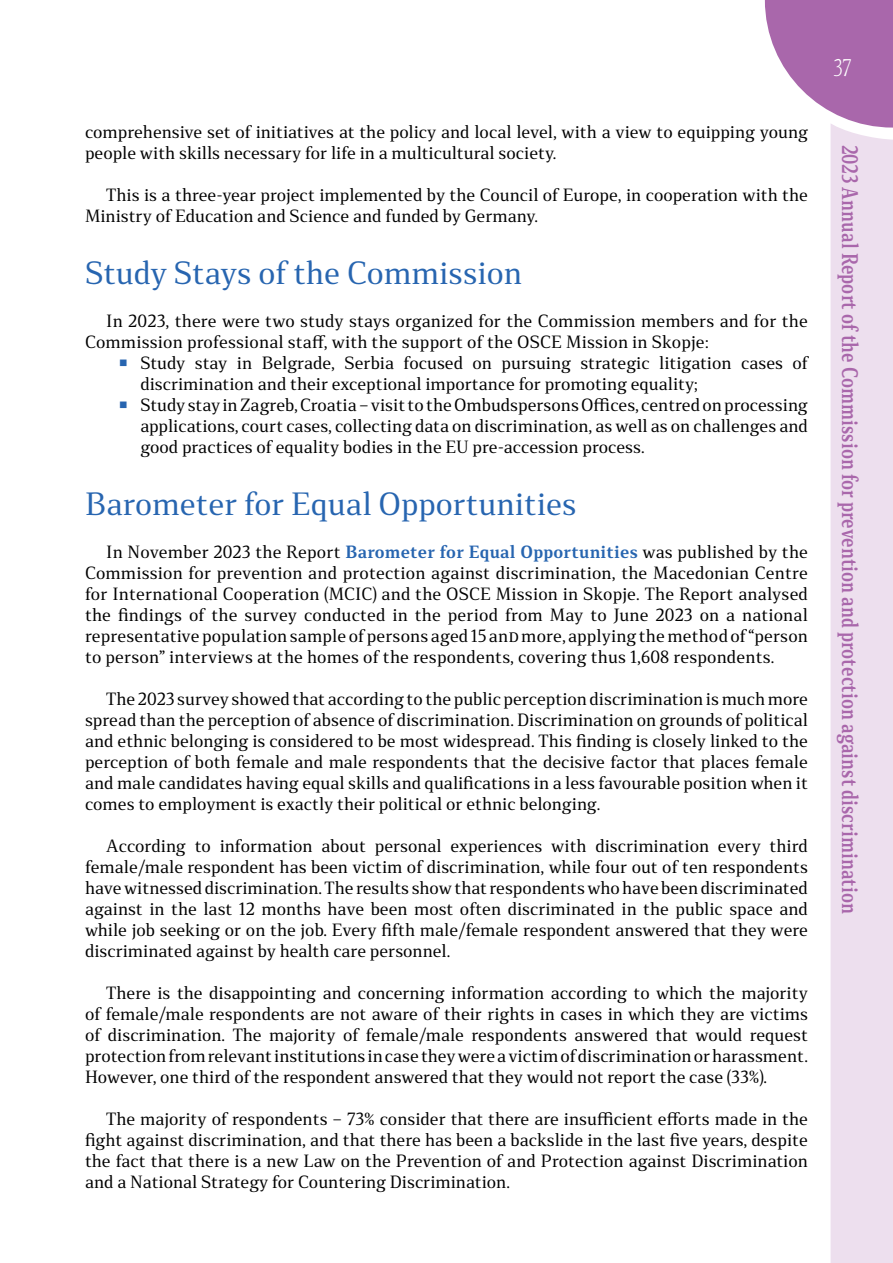
<style>
.page{position:relative;width:893px;height:1263px;background:#fff}
.page>*{position:absolute;margin:0;border:0;box-sizing:border-box;transform-origin:0 0}
.t1{font:30px "Stobi Serif";color:#2765b0}
.t2{font:300 22.5px "Stobi Serif";color:#fff;scale:.8 1}
.t3{font:700 21px "Stobi Serif";color:#a967ab;scale:.8 1}
.t4{font:16.5px/21px "Stobi Serif";color:#000;text-align:justify}
.s1{font-weight:700;color:#2765b0}
</style>
<div class="page">
<svg style="left:765px;top:0;width:128px;height:128px"></svg>
<div style="left:831px;top:123px;width:62px;height:1140px;background:#eddfee"></div>
<p class="t4" style="left:85px;top:121px;width:724px">comprehensive set of initiatives at the policy and local level, with a view to equipping young people with skills necessary for life in a multicultural society.</p>
<p class="t4" style="left:85px;top:184px;width:724px;text-indent:21px">This is a three-year project implemented by the Council of Europe, in cooperation with the<br>Ministry of Education and Science and funded by Germany.</p>
<h1 class="t1" style="left:85px;top:253px;width:439px">Study Stays of the Commission</h1>
<p class="t4" style="left:85px;top:310px;width:724px;text-indent:21px">In 2023, there were two study stays organized for the Commission members and for the<br>Commission professional staff, with the support of the OSCE Mission in Skopje:</p>
<p class="t4" style="left:140px;top:352px;width:669px;text-align:left">Study stay in Belgrade, Serbia focused on pursuing strategic litigation cases of discrimination and their exceptional importance for promoting equality;<br>Study stay in Zagreb, Croatia – visit to the Ombudspersons Offices, centred on processing applications, court cases, collecting data on discrimination, as well as on challenges and good practices of equality bodies in the EU pre-accession process.</p>
<h1 class="t1" style="left:85px;top:484px;width:493px">Barometer for Equal Opportunities</h1>
<p class="t4" style="left:85px;top:541px;width:724px;text-indent:21px">In November 2023 the Report <span class="s1">Barometer for Equal Opportunities</span> was published by the Commission for prevention and protection against discrimination, the Macedonian Centre for International Cooperation (MCIC) and the OSCE Mission in Skopje. The Report analysed the findings of the survey conducted in the period from May to June 2023 on a national representative population sample of persons aged 15 and more, applying the method of “person to person” interviews at the homes of the respondents, covering thus 1,608 respondents.</p>
<p class="t4" style="left:85px;top:688px;width:724px;text-indent:21px">The 2023 survey showed that according to the public perception discrimination is much more spread than the perception of absence of discrimination. Discrimination on grounds of political and ethnic belonging is considered to be most widespread. This finding is closely linked to the perception of both female and male respondents that the decisive factor that places female and male candidates having equal skills and qualifications in a less favourable position when it comes to employment is exactly their political or ethnic belonging.</p>
<p class="t4" style="left:85px;top:835px;width:724px;text-indent:21px">According to information about personal experiences with discrimination every third female/male respondent has been victim of discrimination, while four out of ten respondents have witnessed discrimination. The results show that respondents who have been discriminated against in the last 12 months have been most often discriminated in the public space and while job seeking or on the job. Every fifth male/female respondent answered that they were discriminated against by health care personnel.</p>
<p class="t4" style="left:85px;top:982px;width:724px;text-indent:21px">There is the disappointing and concerning information according to which the majority of female/male respondents are not aware of their rights in cases in which they are victims of discrimination. The majority of female/male respondents answered that would request protection from relevant institutions in case they were a victim of discrimination or harassment.<br>However, one third of the respondent answered that they would not report the case (33%).</p>
<p class="t4" style="left:85px;top:1108px;width:724px;text-indent:21px">The majority of respondents – 73% consider that there are insufficient efforts made in the fight against discrimination, and that there has been a backslide in the last five years, despite the fact that there is a new Law on the Prevention of and Protection against Discrimination and a National Strategy for Countering Discrimination.</p>
<h2 class="t2" style="left:833px;top:52px;width:24px">37</h2>
<p class="t3" style="left:865px;top:145px;width:963px;rotate:90deg">2023 Annual Report of the Commission for prevention and protection against discrimination</p>
</div>
